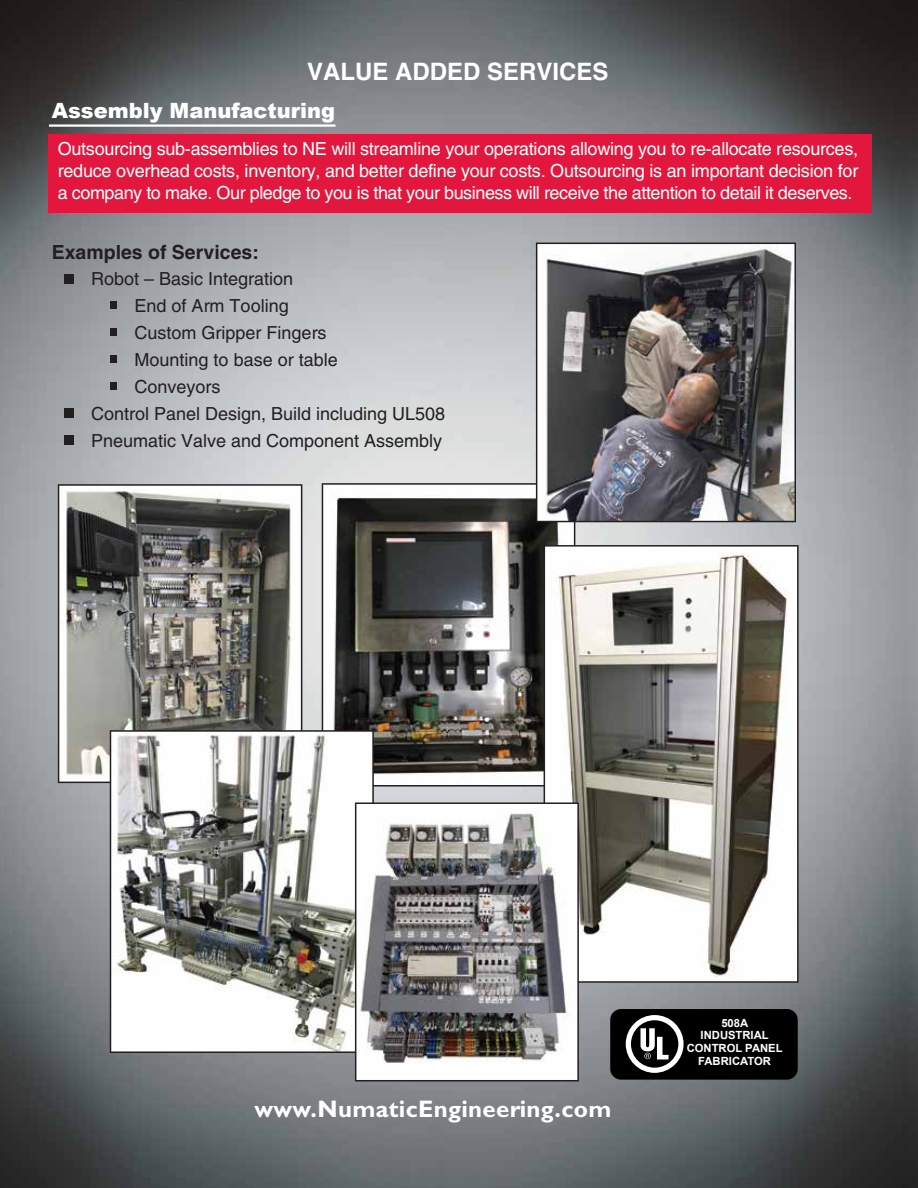
<style>
.page{position:relative;width:918px;height:1188px;background:#fff}
.page>*{position:absolute;margin:0;border:0;box-sizing:border-box;transform-origin:0 0}
.t1{font:700 24px "Gill Sans";letter-spacing:.015em;color:#fff}
.t2{font:700 24px "Helvetica";color:#fff}
.t3{font:900 21px "Arial";color:#fff}
.t4{font:700 19.5px "Helvetica";color:#231f20}
.t5{font:18px/21.6px "Helvetica";letter-spacing:-.025em;color:#fff;text-align:justify}
.t6{font:18px "Helvetica";color:#231f20}
.t7{font:700 11.25px/12.8px "Arial";color:#fff;text-align:center}
</style>
<div class="page">
<img style="left:0;top:0;width:918px;height:1188px">
<div style="left:48px;top:134px;width:824px;height:79px;background:#e3173e"></div>
<div style="left:610px;top:1009px;width:188px;height:71px;background:#000;border-radius:11px"></div>
<svg style="left:626px;top:1015px;width:58px;height:58px"></svg>
<hr style="left:49px;top:124px;width:286px;height:3px;background:#fff">
<div style="left:64px;top:274px;width:10px;height:10px;background:#231f20"></div>
<div style="left:110px;top:301px;width:7px;height:7px;background:#231f20"></div>
<div style="left:110px;top:329px;width:7px;height:7px;background:#231f20"></div>
<div style="left:110px;top:356px;width:7px;height:7px;background:#231f20"></div>
<div style="left:110px;top:382px;width:7px;height:7px;background:#231f20"></div>
<div style="left:64px;top:408px;width:10px;height:10px;background:#231f20"></div>
<div style="left:64px;top:435px;width:10px;height:10px;background:#231f20"></div>
<svg style="left:322px;top:483px;width:253px;height:304px"></svg>
<svg style="left:58px;top:484px;width:244px;height:299px;background:#81817c"></svg>
<svg style="left:544px;top:545px;width:255px;height:438px"></svg>
<svg style="left:110px;top:730px;width:264px;height:323px"></svg>
<img style="left:355px;top:802px;width:224px;height:279px">
<img style="left:536px;top:243px;width:260px;height:279px">
<h1 class="t2" style="left:307px;top:56px;width:303px">VALUE ADDED SERVICES</h1>
<p class="t3" style="left:52px;top:95px;width:285px">Assembly Manufacturing</p>
<p class="t5" style="left:58px;top:138px;width:802px">Outsourcing sub-assemblies to NE will streamline your operations allowing you to re-allocate resources, reduce overhead costs, inventory, and better define your costs. Outsourcing is an important decision for a company to make. Our pledge to you is that your business will receive the attention to detail it deserves.</p>
<p class="t4" style="left:52px;top:240px;width:209px">Examples of Services:</p>
<p class="t6" style="left:91px;top:268px;width:204px">Robot – Basic Integration</p>
<p class="t6" style="left:135px;top:295px;width:156px">End of Arm Tooling</p>
<p class="t6" style="left:135px;top:322px;width:194px">Custom Gripper Fingers</p>
<p class="t6" style="left:135px;top:349px;width:205px">Mounting to base or table</p>
<p class="t6" style="left:135px;top:376px;width:88px">Conveyors</p>
<p class="t6" style="left:91px;top:403px;width:356px">Control Panel Design, Build including UL508</p>
<p class="t6" style="left:91px;top:430px;width:353px">Pneumatic Valve and Component Assembly</p>
<h1 class="t1" style="left:254px;top:1095px;width:359px">www.NumaticEngineering.com</h1>
<p class="t7" style="left:687px;top:1016px;width:97px">508A<br>INDUSTRIAL<br>CONTROL PANEL<br>FABRICATOR</p>
</div>
